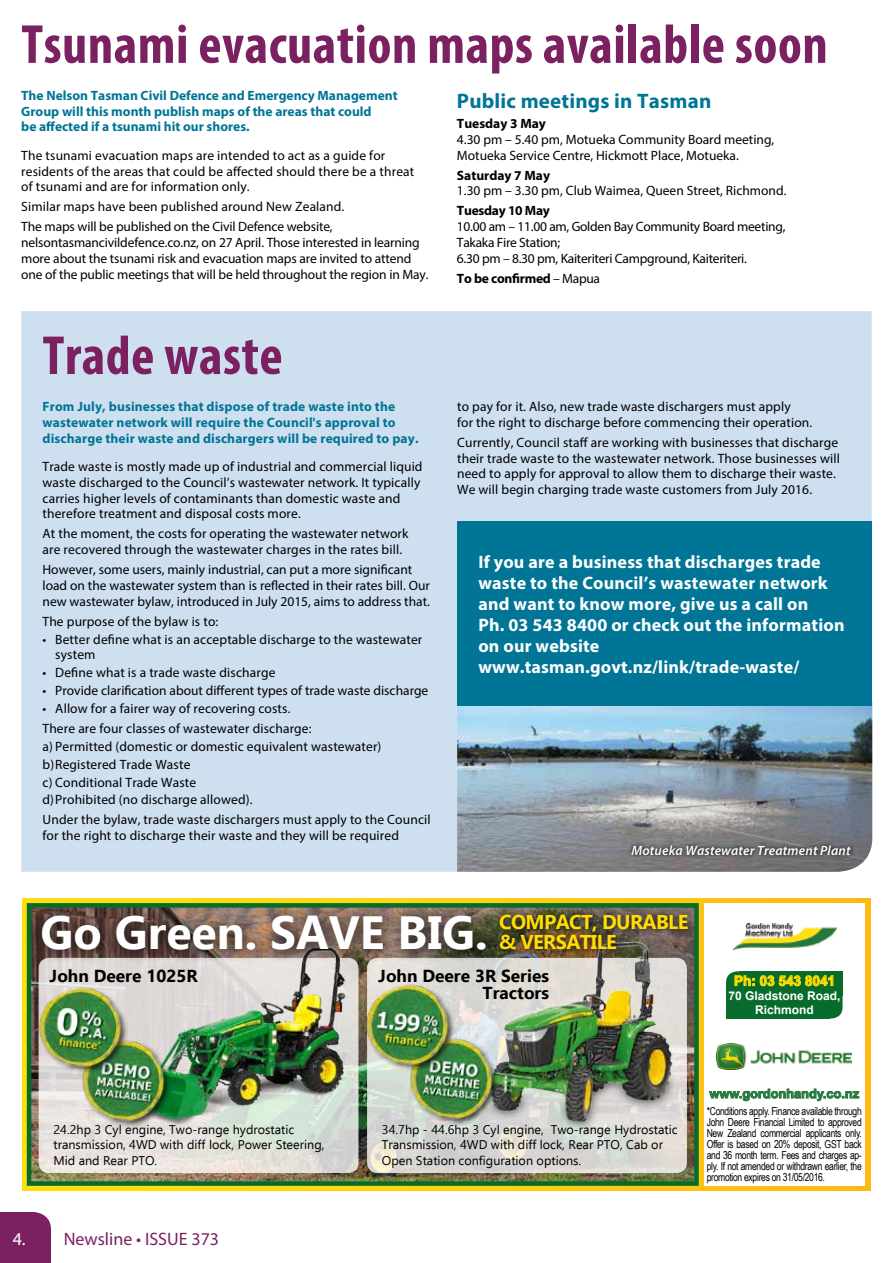
<style>
.page{position:relative;width:893px;height:1263px;background:#fff}
.page>*{position:absolute;margin:0;border:0;box-sizing:border-box;transform-origin:0 0}
.t1{font:700 condensed 55.5px "Myriad Pro";letter-spacing:.01em;color:#7b2162}
.t2{font:700 46.5px "Ebrima";color:#fff}
.t3{font:700 21px "Myriad Pro";letter-spacing:.01em;color:#007596}
.t4{font:700 19.95px/20px "Ebrima";letter-spacing:-.03em;color:#fd0}
.t5{font:700 18px/21px "Myriad Pro";letter-spacing:.01em;color:#fff}
.t6{font:18px "Myriad Pro";color:#7b2162}
.t7{font:700 17.4px/17.4px "Ebrima";color:#000;text-align:right}
.t8{font:700 13.8px "Arial";color:#fd0}
.t9{font:13.5px/15.8px "Myriad Pro";letter-spacing:.01em;color:#000}
.t10{font:700 13.5px/15.8px "Myriad Pro";letter-spacing:.01em;color:#007596}
.t11{font:13.5px/15.8px "Myriad Pro";letter-spacing:-.01em;color:#000}
.t12{font:13.5px/15.8px "Myriad Pro";letter-spacing:-.02em;color:#000}
.t13{font:700 13.5px "Myriad Pro";letter-spacing:-.01em;color:#000}
.t14{font:italic 600 13.5px "Myriad Pro";letter-spacing:.01em;color:#fff}
.t15{font:700 12.75px "Arial";color:#24773b}
.t16{font:12.6px/15.1px "Ebrima";color:#000}
.t17{font:700 12px/14.4px "Arial";color:#fff;text-align:center}
.t18{font:10.95px/10.9px "Arial Narrow";letter-spacing:-.03em;color:#000;text-align:justify;scale:.95 1}
.s1{font-weight:400}
.s2{color:#fff}
</style>
<div class="page">
<div style="left:0;top:1212px;width:51px;height:51px;background:#7b2162"></div>
<div style="left:21px;top:311px;width:851px;height:561px;background:#cedfef"></div>
<svg style="left:22px;top:898px;width:849px;height:293px;background:#fcd01e"></svg>
<img style="left:33px;top:909px;width:660px;height:271px">
<div style="left:27px;top:903px;width:672px;height:283px;border:5px solid #076c2b"></div>
<svg style="left:39px;top:958px;width:319px;height:215px;background:#e4e0db"></svg>
<svg style="left:367px;top:958px;width:320px;height:215px;background:#d9d8d3"></svg>
<div style="left:704px;top:903px;width:160px;height:283px;background:#fff"></div>
<svg style="left:714px;top:1089px;width:145px;height:12px"></svg>
<div style="left:726px;top:971px;width:116px;height:47px;background:#076c2b;border-radius:11px"></div>
<svg style="left:735px;top:975px;width:98px;height:11px"></svg>
<img style="left:732px;top:924px;width:104px;height:26px">
<img style="left:717px;top:1043px;width:135px;height:27px">
<img style="left:120px;top:964px;width:283px;height:173px">
<div style="left:31px;top:905px;width:468px;height:59px;background:#000;opacity:.75"></div>
<img style="left:442px;top:938px;width:272px;height:195px">
<div style="left:495px;top:910px;width:199px;height:45px;background:#000;opacity:.75"></div>
<img style="left:411px;top:1031px;width:88px;height:94px">
<img style="left:366px;top:977px;width:89px;height:94px">
<img style="left:83px;top:1034px;width:89px;height:94px">
<img style="left:39px;top:980px;width:88px;height:94px">
<img style="left:457px;top:706px;width:415px;height:166px">
<div style="left:457px;top:522px;width:415px;height:184px;background:#007596"></div>
<svg style="left:627px;top:841px;width:228px;height:18px;background:#616061"></svg>
<h1 class="t1" style="left:21px;top:10px;width:808px">Tsunami evacuation maps available soon</h1>
<p class="t10" style="left:21px;top:87px;width:378px">The Nelson Tasman Civil Defence and Emergency Management<br>Group will this month publish maps of the areas that could<br>be affected if a tsunami hit our shores.</p>
<p class="t9" style="left:21px;top:147px;width:395px">The tsunami evacuation maps are intended to act as a guide for residents of the areas that could be affected should there be a threat of tsunami and are for information only.</p>
<p class="t9" style="left:21px;top:197px;width:325px;line-height:20px">Similar maps have been published around New Zealand.<br>The maps will be published on the Civil Defence website,</p>
<p class="t11" style="left:21px;top:235px;width:409px">nelsontasmancivildefence.co.nz, on 27 April. Those interested in learning more about the tsunami risk and evacuation maps are invited to attend one of the public meetings that will be held throughout the region in May.</p>
<h3 class="t3" style="left:457px;top:87px;width:256px">Public meetings in Tasman</h3>
<p class="t13" style="left:457px;top:115px;width:91px">Tuesday 3 May</p>
<p class="t9" style="left:457px;top:131px;width:319px">4.30 pm – 5.40 pm, Motueka Community Board meeting,<br>Motueka Service Centre, Hickmott Place, Motueka.</p>
<p class="t13" style="left:457px;top:166px;width:95px">Saturday 7 May</p>
<p class="t9" style="left:457px;top:183px;width:331px">1.30 pm – 3.30 pm, Club Waimea, Queen Street, Richmond.</p>
<p class="t13" style="left:457px;top:202px;width:95px">Tuesday 10 May</p>
<p class="t12" style="left:457px;top:219px;width:330px">10.00 am – 11.00 am, Golden Bay Community Board meeting,<br>Takaka Fire Station;<br>6.30 pm – 8.30 pm, Kaiteriteri Campground, Kaiteriteri.</p>
<p class="t13" style="left:457px;top:269px;width:145px">To be confirmed <span class="s1">– Mapua</span></p>
<h1 class="t1" style="left:43px;top:321px;width:242px">Trade waste</h1>
<p class="t10" style="left:43px;top:398px;width:378px">From July, businesses that dispose of trade waste into the wastewater network will require the Council's approval to discharge their waste and dischargers will be required to pay.</p>
<p class="t9" style="left:43px;top:458px;width:382px">Trade waste is mostly made up of industrial and commercial liquid waste discharged to the Council’s wastewater network. It typically carries higher levels of contaminants than domestic waste and therefore treatment and disposal costs more.</p>
<p class="t9" style="left:43px;top:526px;width:367px">At the moment, the costs for operating the wastewater network are recovered through the wastewater charges in the rates bill.</p>
<p class="t9" style="left:43px;top:561px;width:389px">However, some users, mainly industrial, can put a more significant load on the wastewater system than is reflected in their rates bill. Our new wastewater bylaw, introduced in July 2015, aims to address that.</p>
<p class="t9" style="left:43px;top:613px;width:177px">The purpose of the bylaw is to:</p>
<p class="t9" style="left:55px;top:631px;width:369px;text-indent:-13px">• Better define what is an acceptable discharge to the wastewater system</p>
<p class="t9" style="left:43px;top:664px;width:234px">• Define what is a trade waste discharge</p>
<p class="t9" style="left:43px;top:682px;width:387px">• Provide clarification about different types of trade waste discharge</p>
<p class="t9" style="left:43px;top:698px;width:271px;line-height:20px">• Allow for a fairer way of recovering costs.<br>There are four classes of wastewater discharge:</p>
<p class="t9" style="left:43px;top:737px;width:340px;line-height:17.9px">a) Permitted (domestic or domestic equivalent wastewater) b)Registered Trade Waste<br>c) Conditional Trade Waste<br>d)Prohibited (no discharge allowed).</p>
<p class="t9" style="left:43px;top:812px;width:390px">Under the bylaw, trade waste dischargers must apply to the Council for the right to discharge their waste and they will be required</p>
<p class="t9" style="left:457px;top:398px;width:357px">to pay for it. Also, new trade waste dischargers must apply<br>for the right to discharge before commencing their operation.</p>
<p class="t9" style="left:457px;top:434px;width:384px">Currently, Council staff are working with businesses that discharge their trade waste to the wastewater network. Those businesses will need to apply for approval to allow them to discharge their waste.<br>We will begin charging trade waste customers from July 2016.</p>
<h3 class="t5" style="left:478px;top:551px;width:368px">If you are a business that discharges trade waste to the Council’s wastewater network and want to know more, give us a call on<br>Ph. 03 543 8400 or check out the information on our website www.tasman.govt.nz/link/trade-waste/</h3>
<p class="t14" style="left:631px;top:842px;width:221px">Motueka Wastewater Treatment Plant</p>
<h3 class="t4" style="left:499px;top:913px;width:191px">COMPACT, DURABLE &amp; VERSATILE</h3>
<h2 class="t2" style="left:41px;top:898px;width:449px">Go Green. SAVE BIG.</h2>
<p class="t7" style="left:378px;top:968px;width:172px">John Deere 3R Series<br>Tractors</p>
<p class="t7" style="left:50px;top:968px;width:150px">John Deere 1025R</p>
<p class="t8" style="left:734px;top:971px;width:103px">Ph: 03 543 8041</p>
<p class="t17" style="left:728px;top:989px;width:114px">70 Gladstone Road,<br>Richmond</p>
<p class="t16" style="left:53px;top:1122px;width:273px">24.2hp 3 Cyl engine, Two-range hydrostatic transmission, 4WD with diff lock, Power Steering,<br>Mid and Rear PTO.</p>
<h3 class="t6" style="left:13px;top:1227px;width:208px"><span class="s2">4.</span> Newsline • ISSUE 373</h3>
<p class="t16" style="left:382px;top:1122px;width:297px">34.7hp - 44.6hp 3 Cyl engine, Two-range Hydrostatic<br>Transmission, 4WD with diff lock, Rear PTO, Cab or<br>Open Station configuration options.</p>
<p class="t15" style="left:709px;top:1085px;width:151px">www.gordonhandy.co.nz</p>
<p class="t18" style="left:707px;top:1105px;width:165px">*Conditions apply. Finance available through John Deere Financial Limited to approved New Zealand commercial applicants only.<br>Offer is based on 20% deposit, GST back and 36 month term. Fees and charges ap&shy;ply. If not amended or withdrawn earlier, the promotion expires on 31/05/2016.</p>
</div>
